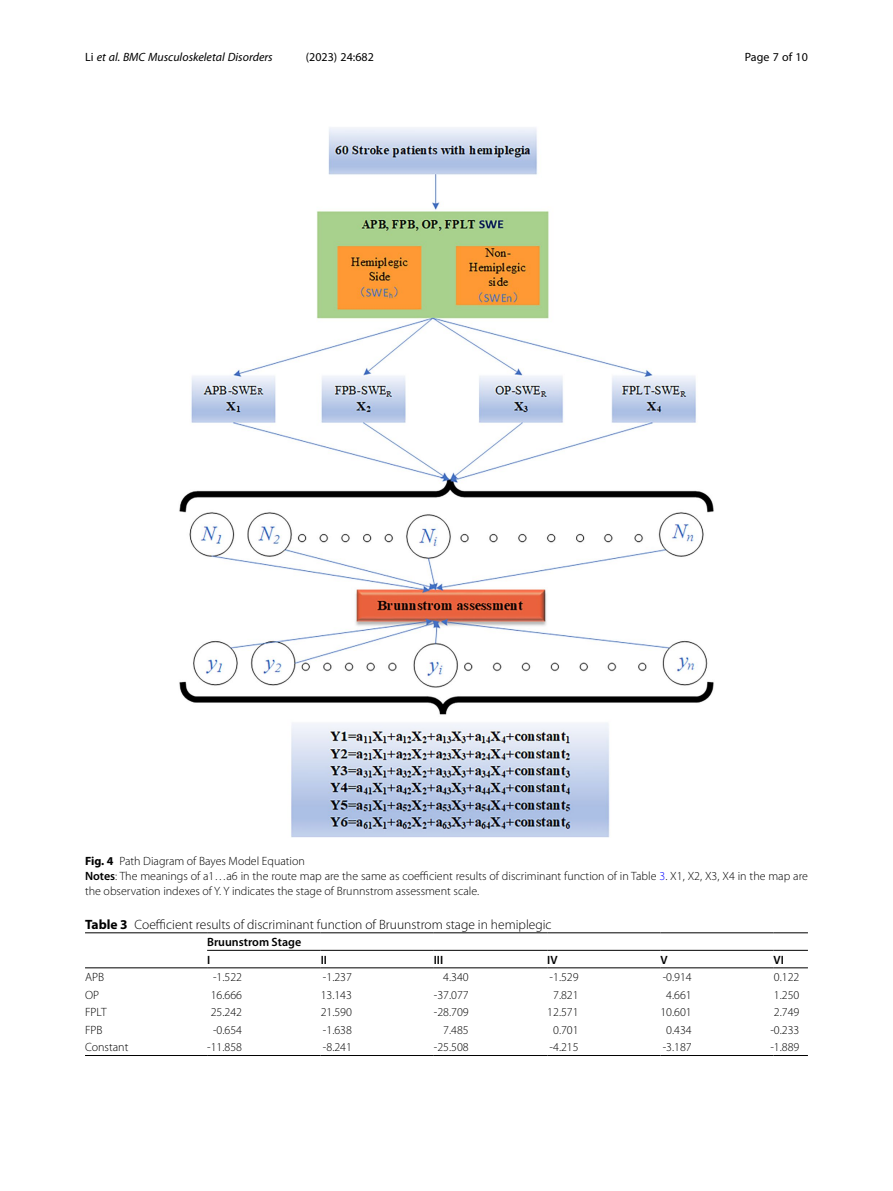
<style>
.page{position:relative;width:893px;height:1191px;background:#fff}
.page>*{position:absolute;margin:0;border:0;box-sizing:border-box;transform-origin:0 0}
.Table_Caption{font:300 13.5px "Myriad Pro";color:#000}
.Figure_Caption{font:300 12px/15px "Myriad Pro";color:#000}
.Table_Body_Tab3_Deci{font:300 12px "Myriad Pro";color:#000}
.t1{font:italic 12px "Myriad Pro";color:#000}
.Table_Head{font:600 12px "Myriad Pro";color:#000}
.t2{font:12px "Myriad Pro";color:#000}
.Table_Body{font:300 12px "Myriad Pro";color:#000}
.s1{font-style:normal}
.s2{font-weight:700}
.s3{font-weight:600}
.s4{color:#00f}
</style>
<div class="page">
<hr style="left:85px;top:967px;width:122px;height:1px;background:#000">
<hr style="left:207px;top:932px;width:114px;height:1px;background:#000">
<hr style="left:321px;top:932px;width:113px;height:1px;background:#000">
<hr style="left:434px;top:932px;width:113px;height:1px;background:#000">
<hr style="left:547px;top:932px;width:113px;height:1px;background:#000">
<hr style="left:660px;top:932px;width:113px;height:1px;background:#000">
<hr style="left:773px;top:932px;width:35px;height:1px;background:#000">
<hr style="left:207px;top:950px;width:114px;height:1px;background:#000">
<hr style="left:207px;top:967px;width:114px;height:1px;background:#000">
<hr style="left:321px;top:950px;width:113px;height:1px;background:#000">
<hr style="left:321px;top:967px;width:113px;height:1px;background:#000">
<hr style="left:434px;top:950px;width:113px;height:1px;background:#000">
<hr style="left:434px;top:967px;width:113px;height:1px;background:#000">
<hr style="left:547px;top:950px;width:113px;height:1px;background:#000">
<hr style="left:547px;top:967px;width:113px;height:1px;background:#000">
<hr style="left:660px;top:950px;width:113px;height:1px;background:#000">
<hr style="left:660px;top:967px;width:113px;height:1px;background:#000">
<hr style="left:773px;top:950px;width:35px;height:1px;background:#000">
<hr style="left:773px;top:967px;width:35px;height:1px;background:#000">
<hr style="left:85px;top:1055px;width:122px;height:1px;background:#000">
<hr style="left:207px;top:1055px;width:114px;height:1px;background:#000">
<hr style="left:321px;top:1055px;width:113px;height:1px;background:#000">
<hr style="left:434px;top:1055px;width:113px;height:1px;background:#000">
<hr style="left:547px;top:1055px;width:113px;height:1px;background:#000">
<hr style="left:660px;top:1055px;width:113px;height:1px;background:#000">
<hr style="left:773px;top:1055px;width:35px;height:1px;background:#000">
<hr style="left:85px;top:932px;width:122px;height:1px;background:#000">
<img style="left:179px;top:127px;width:535px;height:710px">
<p class="t1" style="left:85px;top:50px;width:189px"><span class="s1">Li</span> et al. BMC Musculoskeletal Disorders</p>
<p class="t2" style="left:306px;top:50px;width:70px">(2023) 24:682</p>
<p class="t2" style="left:745px;top:50px;width:65px">Page 7 of 10</p>
<p class="Figure_Caption" style="left:85px;top:853px;width:221px"><span class="s2">Fig. 4</span> Path Diagram of Bayes Model Equation</p>
<p class="Figure_Caption" style="left:85px;top:868px;width:724px"><span class="s3">Notes</span>: The meanings of a1…a6 in the route map are the same as coefficient results of discriminant function of in Table <span class="s4">3</span>. X1, X2, X3, X4 in the map are the observation indexes of Y. Y indicates the stage of Brunnstrom assessment scale.</p>
<p class="Table_Caption" style="left:85px;top:916px;width:468px"><span class="s2">Table 3</span> Coefficient results of discriminant function of Bruunstrom stage in hemiplegic</p>
<p class="Table_Head" style="left:207px;top:934px;width:96px">Bruunstrom Stage</p>
<p class="Table_Head" style="left:207px;top:952px;width:5px">I</p>
<p class="Table_Head" style="left:321px;top:952px;width:8px">II</p>
<p class="Table_Head" style="left:434px;top:952px;width:11px">III</p>
<p class="Table_Head" style="left:547px;top:952px;width:12px">IV</p>
<p class="Table_Head" style="left:660px;top:952px;width:9px">V</p>
<p class="Table_Head" style="left:773px;top:952px;width:12px">VI</p>
<p class="Table_Body" style="left:85px;top:970px;width:21px">APB</p>
<p class="Table_Body_Tab3_Deci" style="left:213px;top:970px;width:31px">-1.522</p>
<p class="Table_Body_Tab3_Deci" style="left:323px;top:970px;width:31px">-1.237</p>
<p class="Table_Body_Tab3_Deci" style="left:443px;top:970px;width:27px">4.340</p>
<p class="Table_Body_Tab3_Deci" style="left:550px;top:970px;width:31px">-1.529</p>
<p class="Table_Body_Tab3_Deci" style="left:663px;top:970px;width:31px">-0.914</p>
<p class="Table_Body_Tab3_Deci" style="left:774px;top:970px;width:27px">0.122</p>
<p class="Table_Body" style="left:85px;top:988px;width:16px">OP</p>
<p class="Table_Body_Tab3_Deci" style="left:211px;top:988px;width:33px">16.666</p>
<p class="Table_Body_Tab3_Deci" style="left:321px;top:988px;width:33px">13.143</p>
<p class="Table_Body_Tab3_Deci" style="left:434px;top:988px;width:36px">-37.077</p>
<p class="Table_Body_Tab3_Deci" style="left:553px;top:988px;width:27px">7.821</p>
<p class="Table_Body_Tab3_Deci" style="left:666px;top:988px;width:27px">4.661</p>
<p class="Table_Body_Tab3_Deci" style="left:774px;top:988px;width:27px">1.250</p>
<p class="Table_Body" style="left:85px;top:1005px;width:23px">FPLT</p>
<p class="Table_Body_Tab3_Deci" style="left:211px;top:1005px;width:33px">25.242</p>
<p class="Table_Body_Tab3_Deci" style="left:321px;top:1005px;width:33px">21.590</p>
<p class="Table_Body_Tab3_Deci" style="left:434px;top:1005px;width:36px">-28.709</p>
<p class="Table_Body_Tab3_Deci" style="left:547px;top:1005px;width:33px">12.571</p>
<p class="Table_Body_Tab3_Deci" style="left:660px;top:1005px;width:33px">10.601</p>
<p class="Table_Body_Tab3_Deci" style="left:774px;top:1005px;width:27px">2.749</p>
<p class="Table_Body" style="left:85px;top:1023px;width:19px">FPB</p>
<p class="Table_Body_Tab3_Deci" style="left:213px;top:1023px;width:31px">-0.654</p>
<p class="Table_Body_Tab3_Deci" style="left:323px;top:1023px;width:31px">-1.638</p>
<p class="Table_Body_Tab3_Deci" style="left:443px;top:1023px;width:27px">7.485</p>
<p class="Table_Body_Tab3_Deci" style="left:553px;top:1023px;width:27px">0.701</p>
<p class="Table_Body_Tab3_Deci" style="left:666px;top:1023px;width:27px">0.434</p>
<p class="Table_Body_Tab3_Deci" style="left:770px;top:1023px;width:31px">-0.233</p>
<p class="Table_Body" style="left:85px;top:1040px;width:45px">Constant</p>
<p class="Table_Body_Tab3_Deci" style="left:207px;top:1040px;width:36px">-11.858</p>
<p class="Table_Body_Tab3_Deci" style="left:323px;top:1040px;width:31px">-8.241</p>
<p class="Table_Body_Tab3_Deci" style="left:434px;top:1040px;width:36px">-25.508</p>
<p class="Table_Body_Tab3_Deci" style="left:550px;top:1040px;width:31px">-4.215</p>
<p class="Table_Body_Tab3_Deci" style="left:663px;top:1040px;width:31px">-3.187</p>
<p class="Table_Body_Tab3_Deci" style="left:770px;top:1040px;width:31px">-1.889</p>
</div>
